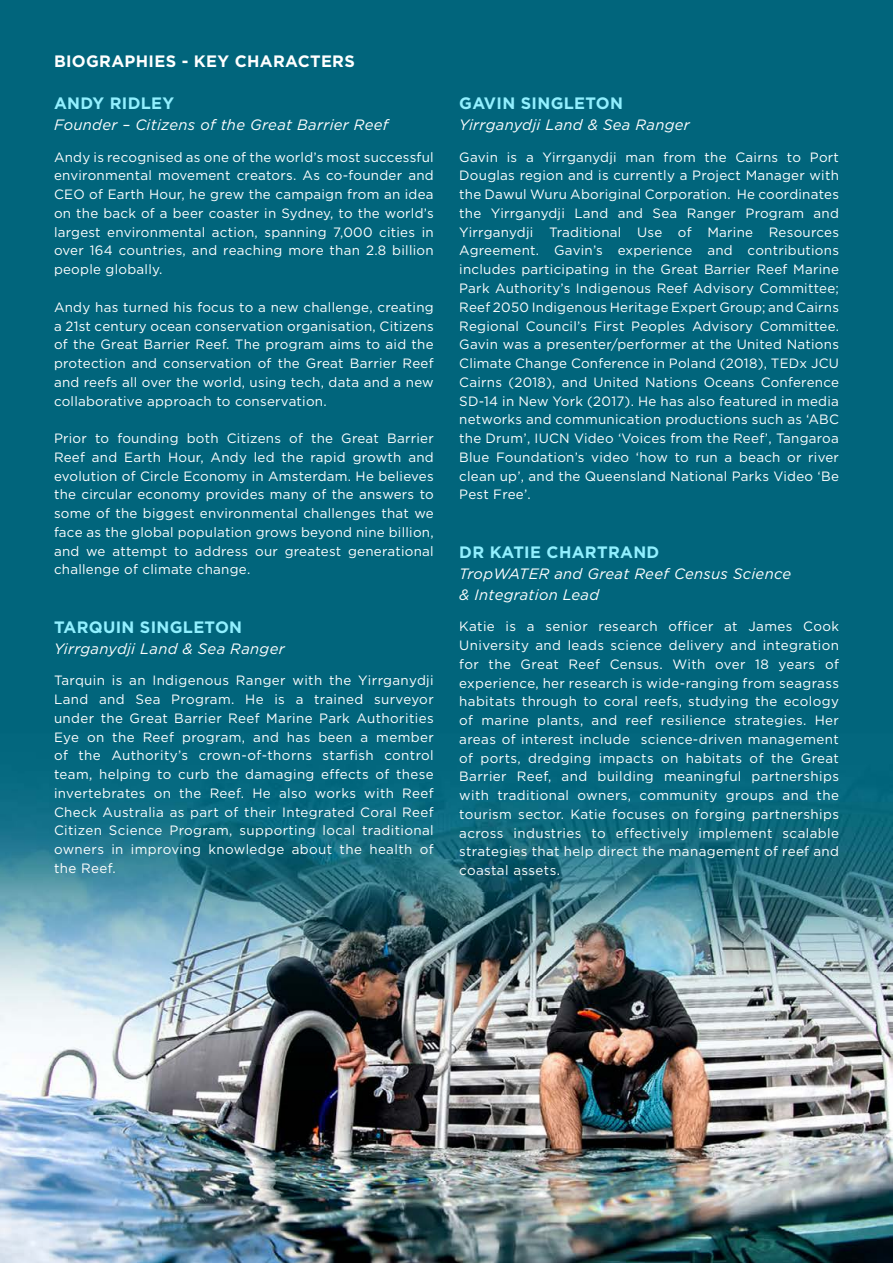
<style>
.page{position:relative;width:893px;height:1263px;background:#fff}
.page>*{position:absolute;margin:0;border:0;box-sizing:border-box;transform-origin:0 0}
.t1{font:700 16.5px "Gotham";letter-spacing:.02em;color:#92f0ff}
.t2{font:700 16.5px "Gotham";letter-spacing:.02em;color:#fff}
.t3{font:italic 15px/21px "Gotham";letter-spacing:.02em;color:#fff}
.t4{font:13.5px/18.8px "Gotham HTF";letter-spacing:.02em;color:#fff;text-align:justify}
</style>
<div class="page">
<img style="left:0;top:0;width:893px;height:1263px">
<p class="t2" style="left:54px;top:50px;width:302px">BIOGRAPHIES - KEY CHARACTERS</p>
<p class="t1" style="left:54px;top:92px;width:122px">ANDY RIDLEY</p>
<p class="t3" style="left:54px;top:114px;width:336px">Founder – Citizens of the Great Barrier Reef</p>
<p class="t4" style="left:54px;top:147px;width:381px">Andy is recognised as one of the world’s most successful environmental movement creators. As co-founder and CEO of Earth Hour, he grew the campaign from an idea on the back of a beer coaster in Sydney, to the world’s largest environmental action, spanning 7,000 cities in over 164 countries, and reaching more than 2.8 billion people globally.</p>
<p class="t4" style="left:54px;top:297px;width:381px">Andy has turned his focus to a new challenge, creating a 21st century ocean conservation organisation, Citizens of the Great Barrier Reef. The program aims to aid the protection and conservation of the Great Barrier Reef and reefs all over the world, using tech, data and a new collaborative approach to conservation.</p>
<p class="t4" style="left:54px;top:429px;width:381px">Prior to founding both Citizens of the Great Barrier Reef and Earth Hour, Andy led the rapid growth and evolution of Circle Economy in Amsterdam. He believes the circular economy provides many of the answers to some of the biggest environmental challenges that we face as the global population grows beyond nine billion, and we attempt to address our greatest generational challenge of climate change.</p>
<p class="t1" style="left:54px;top:616px;width:190px">TARQUIN SINGLETON</p>
<p class="t3" style="left:54px;top:638px;width:232px">Yirrganydji Land &amp; Sea Ranger</p>
<p class="t4" style="left:54px;top:671px;width:381px">Tarquin is an Indigenous Ranger with the Yirrganydji Land and Sea Program. He is a trained surveyor under the Great Barrier Reef Marine Park Authorities Eye on the Reef program, and has been a member of the Authority’s crown-of-thorns starfish control team, helping to curb the damaging effects of these invertebrates on the Reef. He also works with Reef Check Australia as part of their Integrated Coral Reef Citizen Science Program, supporting local traditional owners in improving knowledge about the health of the Reef.</p>
<p class="t1" style="left:459px;top:92px;width:165px">GAVIN SINGLETON</p>
<p class="t3" style="left:459px;top:114px;width:232px">Yirrganydji Land &amp; Sea Ranger</p>
<p class="t4" style="left:459px;top:147px;width:381px">Gavin is a Yirrganydji man from the Cairns to Port Douglas region and is currently a Project Manager with the Dawul Wuru Aboriginal Corporation. He coordinates the Yirrganydji Land and Sea Ranger Program and Yirrganydji Traditional Use of Marine Resources Agreement. Gavin’s experience and contributions includes participating in the Great Barrier Reef Marine Park Authority’s Indigenous Reef Advisory Committee; Reef 2050 Indigenous Heritage Expert Group; and Cairns Regional Council’s First Peoples Advisory Committee.<br>Gavin was a presenter/performer at the United Nations Climate Change Conference in Poland (2018), TEDx JCU Cairns (2018), and United Nations Oceans Conference SD-14 in New York (2017). He has also featured in media networks and communication productions such as ‘ABC the Drum’, IUCN Video ‘Voices from the Reef’, Tangaroa Blue Foundation’s video ‘how to run a beach or river clean up’, and the Queensland National Parks Video ‘Be Pest Free’.</p>
<p class="t1" style="left:459px;top:541px;width:202px">DR KATIE CHARTRAND</p>
<p class="t3" style="left:459px;top:563px;width:334px">TropWATER and Great Reef Census Science &amp; Integration Lead</p>
<p class="t4" style="left:459px;top:617px;width:381px">Katie is a senior research officer at James Cook University and leads science delivery and integration for the Great Reef Census. With over 18 years of experience, her research is wide-ranging from seagrass habitats through to coral reefs, studying the ecology of marine plants, and reef resilience strategies. Her areas of interest include science-driven management of ports, dredging impacts on habitats of the Great Barrier Reef, and building meaningful partnerships with traditional owners, community groups and the tourism sector. Katie focuses on forging partnerships across industries to effectively implement scalable strategies that help direct the management of reef and coastal assets.</p>
</div>
